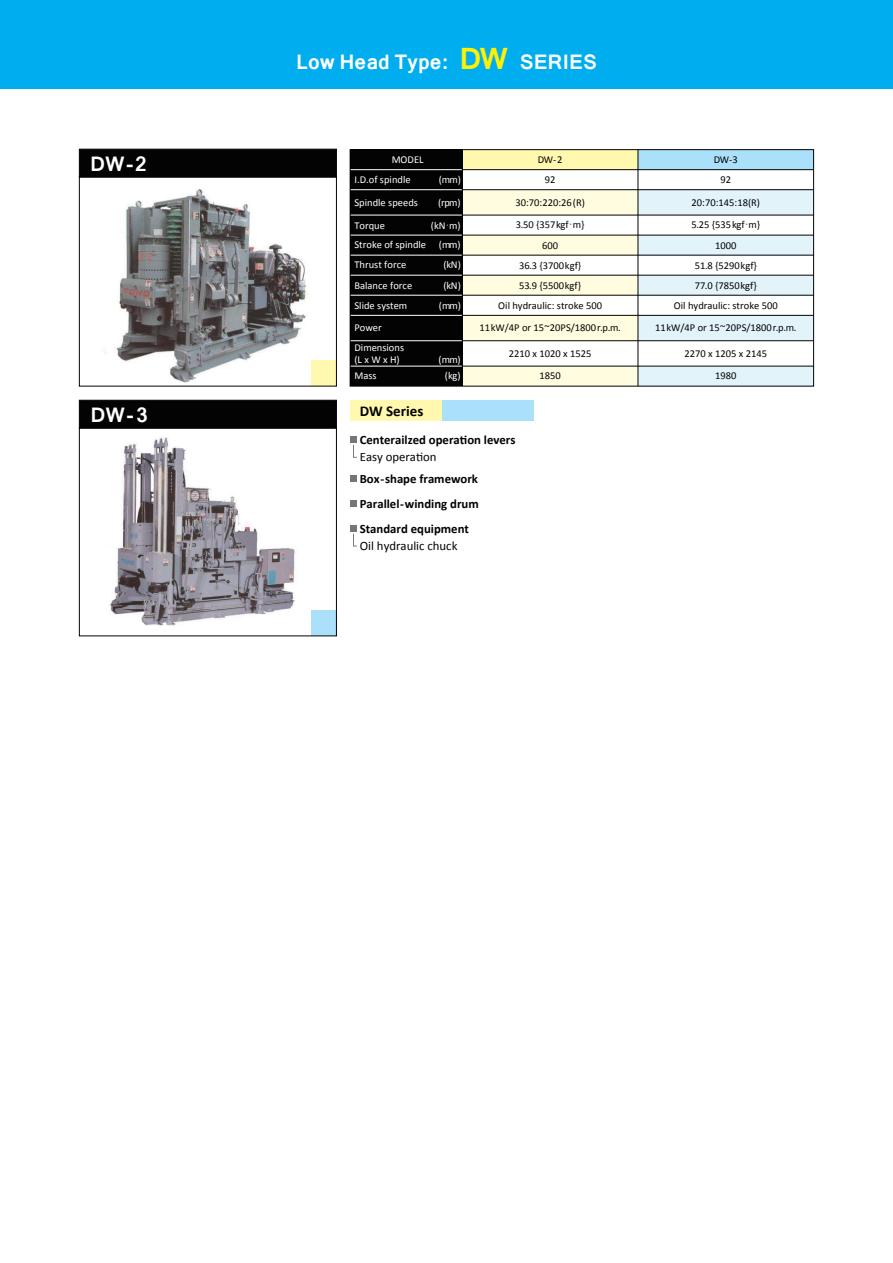
<style>
.page{position:relative;width:893px;height:1263px;background:#fff}
.page>*{position:absolute;margin:0;border:0;box-sizing:border-box;transform-origin:0 0}
.t1{font:700 22.5px "Latha";color:#fff}
.t2{font:700 15px "Calibri";color:#030303}
.t3{font:700 12.75px "Calibri";color:#030303}
.t4{font:12.75px "Calibri";color:#030303}
.t5{font:10.5px/20.1px "Calibri";color:#030303;text-align:center}
.t6{font:10.5px/19.8px "Calibri";color:#fff;text-align:justify}
.s1{font-size:33px;color:#fff101}
.s2{font-family:"HGP Kyokashotai"}
</style>
<div class="page">
<div style="left:0;top:0;width:893px;height:89px;background:#00aeef"></div>
<img style="left:102px;top:189px;width:211px;height:198px">
<img style="left:109px;top:437px;width:186px;height:189px">
<div style="left:79px;top:149px;width:258px;height:28px;background:#030303"></div>
<div style="left:79px;top:400px;width:258px;height:28px;background:#030303"></div>
<div style="left:311px;top:361px;width:25px;height:25px;background:#fff8ae"></div>
<div style="left:311px;top:610px;width:25px;height:26px;background:#aae0f9"></div>
<div style="left:350px;top:500px;width:7px;height:7px;background:#757679"></div>
<div style="left:350px;top:475px;width:7px;height:6px;background:#757679"></div>
<div style="left:350px;top:436px;width:7px;height:7px;background:#757679"></div>
<div style="left:79px;top:177px;width:258px;height:209px;border:1px solid #030303"></div>
<div style="left:79px;top:428px;width:258px;height:208px;border:1px solid #030303"></div>
<div style="left:350px;top:400px;width:184px;height:21px;background:#fff8ae"></div>
<div style="left:350px;top:525px;width:7px;height:7px;background:#757679"></div>
<svg style="left:353px;top:533px;width:4px;height:14px"></svg>
<svg style="left:353px;top:445px;width:4px;height:13px"></svg>
<div style="left:462px;top:150px;width:176px;height:20px;background:#fff8ae"></div>
<div style="left:462px;top:190px;width:176px;height:25px;background:#fffce0"></div>
<div style="left:462px;top:235px;width:176px;height:20px;background:#fffce0"></div>
<div style="left:462px;top:275px;width:176px;height:20px;background:#fffce0"></div>
<div style="left:462px;top:315px;width:176px;height:26px;background:#fffce0"></div>
<div style="left:462px;top:366px;width:176px;height:20px;background:#fffce0"></div>
<div style="left:638px;top:150px;width:176px;height:20px;background:#aae0f9"></div>
<div style="left:638px;top:190px;width:176px;height:25px;background:#e2f3fa"></div>
<div style="left:638px;top:235px;width:176px;height:20px;background:#e2f3fa"></div>
<div style="left:638px;top:275px;width:176px;height:20px;background:#e2f3fa"></div>
<div style="left:638px;top:315px;width:176px;height:26px;background:#e2f3fa"></div>
<div style="left:638px;top:366px;width:176px;height:20px;background:#e2f3fa"></div>
<div style="left:350px;top:150px;width:112px;height:236px;background:#030303"></div>
<hr style="left:638px;top:150px;width:1px;height:236px;background:#030303">
<hr style="left:462px;top:295px;width:352px;height:1px;background:#030303">
<hr style="left:462px;top:255px;width:352px;height:1px;background:#030303">
<hr style="left:462px;top:235px;width:352px;height:1px;background:#030303">
<hr style="left:462px;top:275px;width:352px;height:1px;background:#030303">
<hr style="left:462px;top:189px;width:352px;height:1px;background:#030303">
<hr style="left:462px;top:169px;width:352px;height:1px;background:#030303">
<hr style="left:462px;top:315px;width:352px;height:1px;background:#030303">
<hr style="left:350px;top:255px;width:112px;height:1px;background:#fff">
<hr style="left:350px;top:275px;width:112px;height:1px;background:#fff">
<hr style="left:350px;top:295px;width:112px;height:1px;background:#fff">
<hr style="left:350px;top:315px;width:112px;height:1px;background:#fff">
<hr style="left:350px;top:169px;width:112px;height:1px;background:#fff">
<hr style="left:350px;top:189px;width:112px;height:1px;background:#fff">
<hr style="left:462px;top:215px;width:352px;height:1px;background:#030303">
<hr style="left:350px;top:235px;width:112px;height:1px;background:#fff">
<hr style="left:350px;top:340px;width:112px;height:1px;background:#fff">
<hr style="left:350px;top:366px;width:112px;height:1px;background:#fff">
<hr style="left:462px;top:340px;width:352px;height:1px;background:#030303">
<hr style="left:350px;top:215px;width:112px;height:1px;background:#fff">
<hr style="left:462px;top:366px;width:352px;height:1px;background:#030303">
<hr style="left:462px;top:150px;width:1px;height:236px;background:#030303">
<div style="left:350px;top:149px;width:464px;height:237px;border:1px solid #030303"></div>
<div style="left:442px;top:400px;width:92px;height:21px;background:#aae0f9"></div>
<h1 class="t1" style="left:90px;top:146px;width:58px">DW-2</h1>
<h1 class="t1" style="left:90px;top:397px;width:59px">DW-3</h1>
<h1 class="t1" style="left:296px;top:44px;width:302px">Low Head Type: <span class="s1">DW</span> SERIES</h1>
<p class="t6" style="left:392px;top:149px;width:33px">MODEL</p>
<p class="t6" style="left:354px;top:193px;width:65px">Spindle speeds</p>
<p class="t6" style="left:438px;top:193px;width:24px">(rpm)</p>
<p class="t6" style="left:354px;top:215px;width:32px">Torque</p>
<p class="t6" style="left:354px;top:170px;width:58px">I.D.of spindle</p>
<p class="t6" style="left:439px;top:170px;width:24px">(mm)</p>
<p class="t6" style="left:354px;top:215px;width:108px;text-indent:76px">(kN<span class="s2">・</span>m)<br>Stroke of spindle (mm)<br>Thrust force</p>
<p class="t6" style="left:443px;top:255px;width:19px">(kN)</p>
<p class="t6" style="left:354px;top:275px;width:59px">Balance force</p>
<p class="t6" style="left:443px;top:275px;width:19px">(kN)</p>
<p class="t6" style="left:354px;top:318px;width:51px">Power<br>Dimensions</p>
<p class="t6" style="left:354px;top:349px;width:47px">(L x W x H)</p>
<p class="t6" style="left:439px;top:349px;width:24px">(mm)</p>
<p class="t6" style="left:354px;top:366px;width:24px">Mass</p>
<p class="t6" style="left:445px;top:366px;width:17px">(kg)</p>
<p class="t6" style="left:354px;top:295px;width:54px">Slide system</p>
<p class="t6" style="left:439px;top:295px;width:24px">(mm)</p>
<p class="t5" style="left:538px;top:150px;width:26px">DW-2</p>
<p class="t5" style="left:545px;top:169px;width:12px">92</p>
<p class="t5" style="left:714px;top:150px;width:26px;line-height:19.6px">DW-3<br>92</p>
<p class="t5" style="left:515px;top:192px;width:71px">30:70:220:26(R)</p>
<p class="t5" style="left:692px;top:192px;width:70px">20:70:145:18(R)</p>
<p class="t5" style="left:516px;top:215px;width:70px">3.50 {357kgf<span class="s2">・</span>m}<br>600<br>36.3 {3700kgf}<br>53.9 {5500kgf}</p>
<p class="t5" style="left:479px;top:317px;width:143px">11kW/4P or 15~20PS/1800r.p.m.</p>
<p class="t5" style="left:540px;top:366px;width:23px">1850</p>
<p class="t5" style="left:691px;top:215px;width:70px">5.25 {535kgf<span class="s2">・</span>m}</p>
<p class="t5" style="left:715px;top:235px;width:23px">1000</p>
<p class="t5" style="left:695px;top:255px;width:64px;text-align:left">51.8 {5290kgf}<br>77.0 {7850kgf}</p>
<p class="t5" style="left:498px;top:295px;width:105px">Oil hydraulic: stroke 500</p>
<p class="t5" style="left:655px;top:294px;width:143px;line-height:22.5px">Oil hydraulic: stroke 500<br>11kW/4P or 15~20PS/1800r.p.m.</p>
<p class="t5" style="left:715px;top:366px;width:23px">1980</p>
<p class="t5" style="left:509px;top:343px;width:84px">2210 x 1020 x 1525</p>
<p class="t5" style="left:685px;top:343px;width:84px">2270 x 1205 x 2145</p>
<h2 class="t2" style="left:360px;top:402px;width:65px">DW Series</h2>
<p class="t3" style="left:360px;top:432px;width:157px">Centerailzed operation levers</p>
<p class="t4" style="left:360px;top:449px;width:78px">Easy operation</p>
<p class="t3" style="left:360px;top:470px;width:120px">Box-shape framework</p>
<p class="t3" style="left:360px;top:496px;width:120px">Parallel-winding drum</p>
<p class="t3" style="left:360px;top:521px;width:111px">Standard equipment</p>
<p class="t4" style="left:360px;top:538px;width:99px">Oil hydraulic chuck</p>
</div>
